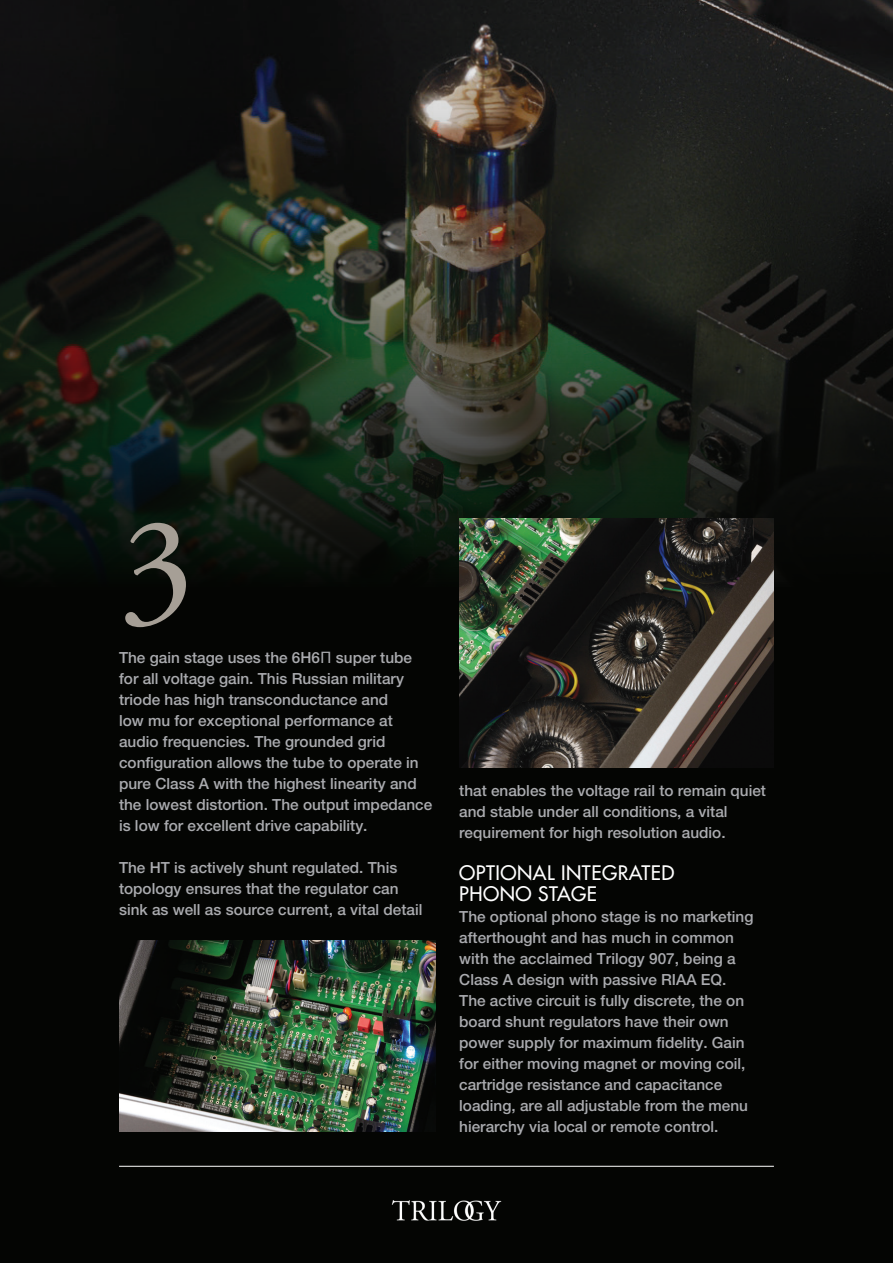
<style>
.page{position:relative;width:893px;height:1263px;background:#040503}
.page>*{position:absolute;margin:0;border:0;box-sizing:border-box;transform-origin:0 0}
.t1{font:150px "Adobe Garamond Pro";color:#a69f96}
.t2{font:19.5px/21px "Futura";letter-spacing:.025em;color:#fff}
.t3{font:500 15.3px/21px "Helvetica Neue LT Std";color:#aaabaf}
.s1{font-family:"DejaVu Sans";font-weight:400}
</style>
<div class="page">
<img style="left:0;top:0;width:893px;height:567px">
<img style="left:119px;top:940px;width:317px;height:192px">
<img style="left:459px;top:519px;width:315px;height:248px">
<img style="left:391px;top:1200px;width:111px;height:21px">
<hr style="left:119px;top:1166px;width:655px;height:1px;background:#fff">
<h1 class="t1" style="left:119px;top:481px;width:76px">3</h1>
<p class="t3" style="left:119px;top:647px;width:315px">The gain stage uses the 6H6<span class="s1">П</span> super tube for all voltage gain. This Russian military triode has high transconductance and<br>low mu for exceptional performance at audio frequencies. The grounded grid configuration allows the tube to operate in pure Class A with the highest linearity and the lowest distortion. The output impedance is low for excellent drive capability.</p>
<p class="t3" style="left:119px;top:857px;width:305px">The HT is actively shunt regulated. This topology ensures that the regulator can sink as well as source current, a vital detail</p>
<p class="t3" style="left:459px;top:780px;width:308px">that enables the voltage rail to remain quiet and stable under all conditions, a vital requirement for high resolution audio.</p>
<p class="t2" style="left:459px;top:862px;width:217px">OPTIONAL INTEGRATED<br>PHONO STAGE</p>
<p class="t3" style="left:459px;top:906px;width:296px">The optional phono stage is no marketing afterthought and has much in common with the acclaimed Trilogy 907, being a Class A design with passive RIAA EQ.<br>The active circuit is fully discrete, the on board shunt regulators have their own power supply for maximum fidelity. Gain for either moving magnet or moving coil, cartridge resistance and capacitance loading, are all adjustable from the menu hierarchy via local or remote control.</p>
</div>
